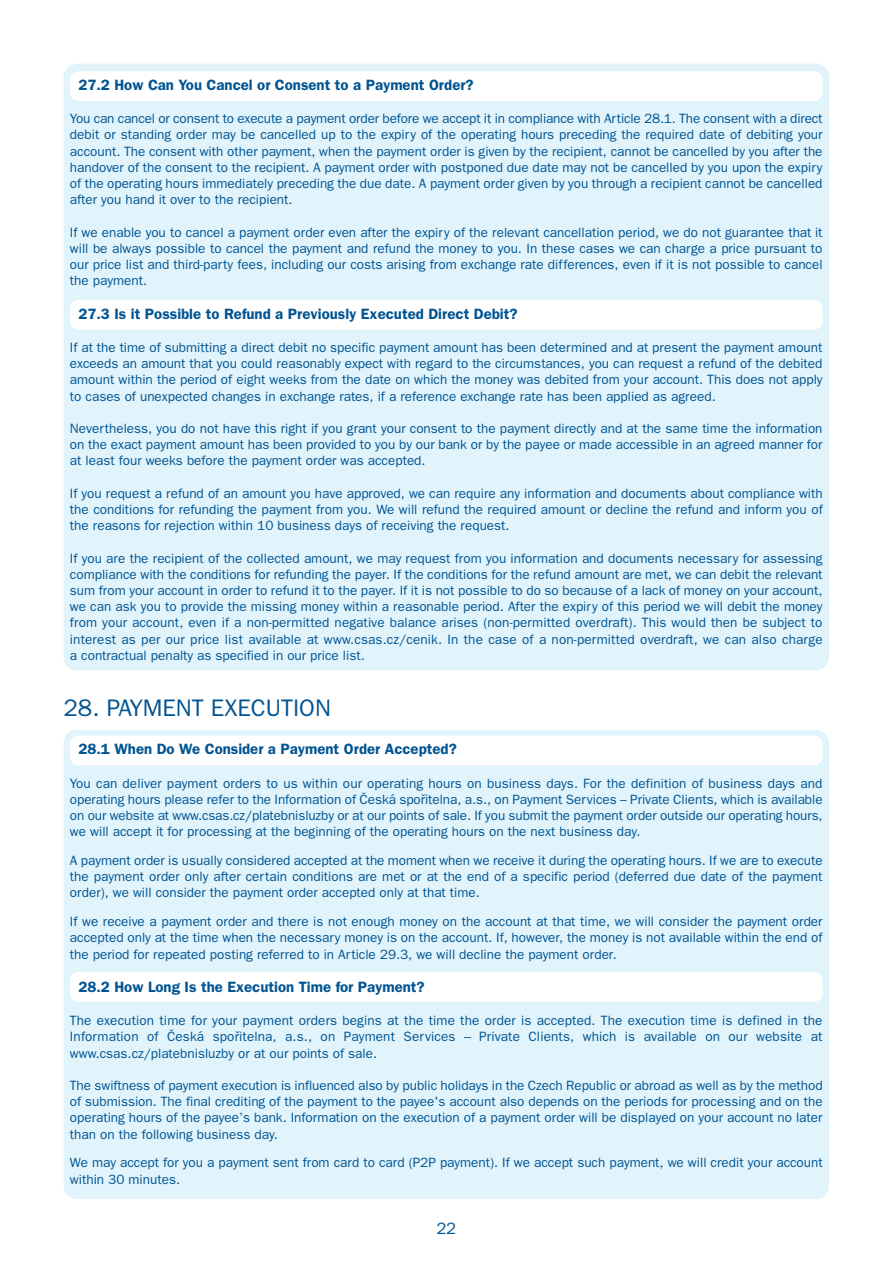
<style>
.page{position:relative;width:893px;height:1263px;background:#fff}
.page>*{position:absolute;margin:0;border:0;box-sizing:border-box;transform-origin:0 0}
.t1{font:24px "Franklin Gothic CE";color:#005492}
.t2{font:16.5px "Franklin Gothic CE";color:#005492}
.t3{font:600 15px "Franklin Gothic CE";color:#005492}
.t4{font:13.5px/16.2px "Franklin Gothic CE";color:#005492;text-align:justify}
</style>
<div class="page">
<div style="left:64px;top:730px;width:765px;height:469px;background:#e1f4fc;border-radius:13px"></div>
<div style="left:64px;top:64px;width:765px;height:606px;background:#e1f4fc;border-radius:13px"></div>
<div style="left:70px;top:300px;width:753px;height:30px;background:#fff;border-radius:9px"></div>
<div style="left:70px;top:735px;width:753px;height:30px;background:#fff;border-radius:9px"></div>
<div style="left:70px;top:972px;width:753px;height:30px;background:#fff;border-radius:9px"></div>
<div style="left:70px;top:71px;width:753px;height:30px;background:#fff;border-radius:9px"></div>
<p class="t3" style="left:78px;top:80px;width:397px">27.2 How Can You Cancel or Consent to a Payment Order?</p>
<p class="t4" style="left:70px;top:112px;width:754px">You can cancel or consent to execute a payment order before we accept it in compliance with Article 28.1. The consent with a direct debit or standing order may be cancelled up to the expiry of the operating hours preceding the required date of debiting your account. The consent with other payment, when the payment order is given by the recipient, cannot be cancelled by you after the handover of the consent to the recipient. A payment order with postponed due date may not be cancelled by you upon the expiry of the operating hours immediately preceding the due date. A payment order given by you through a recipient cannot be cancelled after you hand it over to the recipient.</p>
<p class="t4" style="left:70px;top:225px;width:754px">If we enable you to cancel a payment order even after the expiry of the relevant cancellation period, we do not guarantee that it will be always possible to cancel the payment and refund the money to you. In these cases we can charge a price pursuant to our price list and third-party fees, including our costs arising from exchange rate differences, even if it is not possible to cancel the payment.</p>
<p class="t3" style="left:78px;top:308px;width:441px">27.3 Is it Possible to Refund a Previously Executed Direct Debit?</p>
<p class="t4" style="left:70px;top:340px;width:754px">If at the time of submitting a direct debit no specific payment amount has been determined and at present the payment amount exceeds an amount that you could reasonably expect with regard to the circumstances, you can request a refund of the debited amount within the period of eight weeks from the date on which the money was debited from your account. This does not apply to cases of unexpected changes in exchange rates, if a reference exchange rate has been applied as agreed.</p>
<p class="t4" style="left:70px;top:421px;width:754px">Nevertheless, you do not have this right if you grant your consent to the payment directly and at the same time the information on the exact payment amount has been provided to you by our bank or by the payee or made accessible in an agreed manner for at least four weeks before the payment order was accepted.</p>
<p class="t4" style="left:70px;top:486px;width:754px">If you request a refund of an amount you have approved, we can require any information and documents about compliance with the conditions for refunding the payment from you. We will refund the required amount or decline the refund and inform you of the reasons for rejection within 10 business days of receiving the request.</p>
<p class="t4" style="left:70px;top:551px;width:754px">If you are the recipient of the collected amount, we may request from you information and documents necessary for assessing compliance with the conditions for refunding the payer. If the conditions for the refund amount are met, we can debit the relevant sum from your account in order to refund it to the payer. If it is not possible to do so because of a lack of money on your account, we can ask you to provide the missing money within a reasonable period. After the expiry of this period we will debit the money from your account, even if a non-permitted negative balance arises (non-permitted overdraft). This would then be subject to interest as per our price list available at www.csas.cz/cenik. In the case of a non-permitted overdraft, we can also charge a contractual penalty as specified in our price list.</p>
<h1 class="t1" style="left:64px;top:699px;width:269px">28. PAYMENT EXECUTION</h1>
<p class="t3" style="left:78px;top:744px;width:380px">28.1 When Do We Consider a Payment Order Accepted?</p>
<p class="t4" style="left:70px;top:776px;width:754px">You can deliver payment orders to us within our operating hours on business days. For the definition of business days and operating hours please refer to the Information of Česká spořitelna, a.s., on Payment Services – Private Clients, which is available on our website at www.csas.cz/platebnisluzby or at our points of sale. If you submit the payment order outside our operating hours, we will accept it for processing at the beginning of the operating hours on the next business day.</p>
<p class="t4" style="left:70px;top:853px;width:754px">A payment order is usually considered accepted at the moment when we receive it during the operating hours. If we are to execute the payment order only after certain conditions are met or at the end of a specific period (deferred due date of the payment order), we will consider the payment order accepted only at that time.</p>
<p class="t4" style="left:70px;top:915px;width:754px">If we receive a payment order and there is not enough money on the account at that time, we will consider the payment order accepted only at the time when the necessary money is on the account. If, however, the money is not available within the end of the period for repeated posting referred to in Article 29.3, we will decline the payment order.</p>
<p class="t3" style="left:78px;top:982px;width:348px">28.2 How Long Is the Execution Time for Payment?</p>
<p class="t4" style="left:70px;top:1014px;width:754px">The execution time for your payment orders begins at the time the order is accepted. The execution time is defined in the Information of Česká spořitelna, a.s., on Payment Services – Private Clients, which is available on our website at www.csas.cz/platebnisluzby or at our points of sale.</p>
<p class="t4" style="left:70px;top:1078px;width:754px">The swiftness of payment execution is influenced also by public holidays in the Czech Republic or abroad as well as by the method of submission. The final crediting of the payment to the payee's account also depends on the periods for processing and on the operating hours of the payee’s bank. Information on the execution of a payment order will be displayed on your account no later than on the following business day.</p>
<p class="t4" style="left:70px;top:1156px;width:754px">We may accept for you a payment sent from card to card (P2P payment). If we accept such payment, we will credit your account within 30 minutes.</p>
<p class="t2" style="left:436px;top:1222px;width:21px">22</p>
</div>
